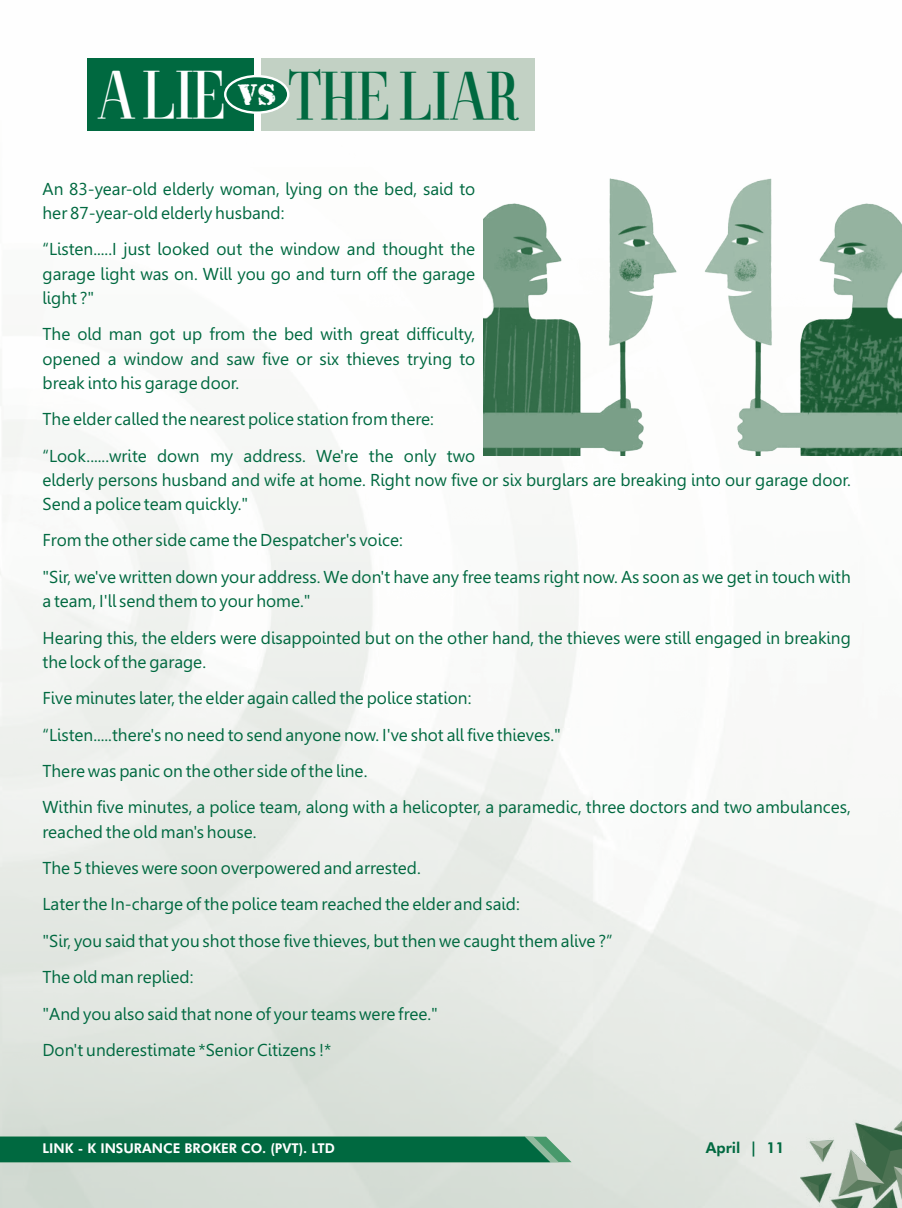
<style>
.page{position:relative;width:902px;height:1208px;background:#fff}
.page>*{position:absolute;margin:0;border:0;box-sizing:border-box;transform-origin:0 0}
.t1{font:43.8px "Swashington";color:#006940}
.t2{font:17.25px/36.5px "Gisha";color:#006940}
.t3{font:800 15px "Futura BT";color:#006940}
.t4{font:800 13.5px "Futura BT";color:#fff}
.s1{color:#fff}
</style>
<div class="page">
<img style="left:0;top:58px;width:901px;height:1150px">
<img style="left:800px;top:1108px;width:101px;height:100px">
<svg style="left:0;top:1136px;width:571px;height:26px;background:#0c7048"></svg>
<img style="left:484px;top:179px;width:417px;height:276px">
<div style="left:87px;top:58px;width:166px;height:72px;background:#006940"></div>
<div style="left:261px;top:58px;width:274px;height:72px;background:#c2d1c4"></div>
<div style="left:224px;top:75px;width:65px;height:39px;background:#006940;border:2px solid #fff;border-radius:50%"></div>
<h1 class="t1" style="left:97px;top:81px;width:420px"><span class="s1">A LIE</span> <sup>vs</sup> THE LIAR</h1>
<p class="t2" style="left:43px;top:178px;width:434px;line-height:24.3px">An 83-year-old elderly woman, lying on the bed, said to her 87-year-old elderly husband:</p>
<p class="t2" style="left:43px;top:239px;width:434px;line-height:24.3px;text-align:justify">“Listen.....I just looked out the window and thought the garage light was on. Will you go and turn off the garage light ?"</p>
<p class="t2" style="left:43px;top:324px;width:434px;line-height:24.3px;text-align:justify">The old man got up from the bed with great difficulty, opened a window and saw five or six thieves trying to break into his garage door.</p>
<p class="t2" style="left:43px;top:402px;width:434px">The elder called the nearest police station from there: “Look......write down my address. We're the only two</p>
<p class="t2" style="left:42px;top:469px;width:809px;line-height:24.3px">elderly persons husband and wife at home. Right now five or six burglars are breaking into our garage door.<br>Send a police team quickly."</p>
<p class="t2" style="left:42px;top:524px;width:809px">From the other side came the Despatcher's voice:<br>"Sir, we've written down your address. We don't have any free teams right now. As soon as we get in touch with</p>
<p class="t2" style="left:42px;top:584px;width:809px">a team, I'll send them to your home."<br>Hearing this, the elders were disappointed but on the other hand, the thieves were still engaged in breaking</p>
<p class="t2" style="left:42px;top:645px;width:809px">the lock of the garage.<br>Five minutes later, the elder again called the police station:<br>“Listen.....there's no need to send anyone now. I've shot all five thieves."<br>There was panic on the other side of the line.<br>Within five minutes, a police team, along with a helicopter, a paramedic, three doctors and two ambulances,</p>
<p class="t2" style="left:42px;top:815px;width:571px">reached the old man's house.<br>The 5 thieves were soon overpowered and arrested.<br>Later the In-charge of the police team reached the elder and said:<br>"Sir, you said that you shot those five thieves, but then we caught them alive ?” The old man replied:<br>"And you also said that none of your teams were free."<br>Don't underestimate *Senior Citizens !*</p>
<p class="t4" style="left:43px;top:1142px;width:294px">LINK - K INSURANCE BROKER CO. (PVT). LTD</p>
<p class="t3" style="left:705px;top:1142px;width:80px">April | 11</p>
</div>
